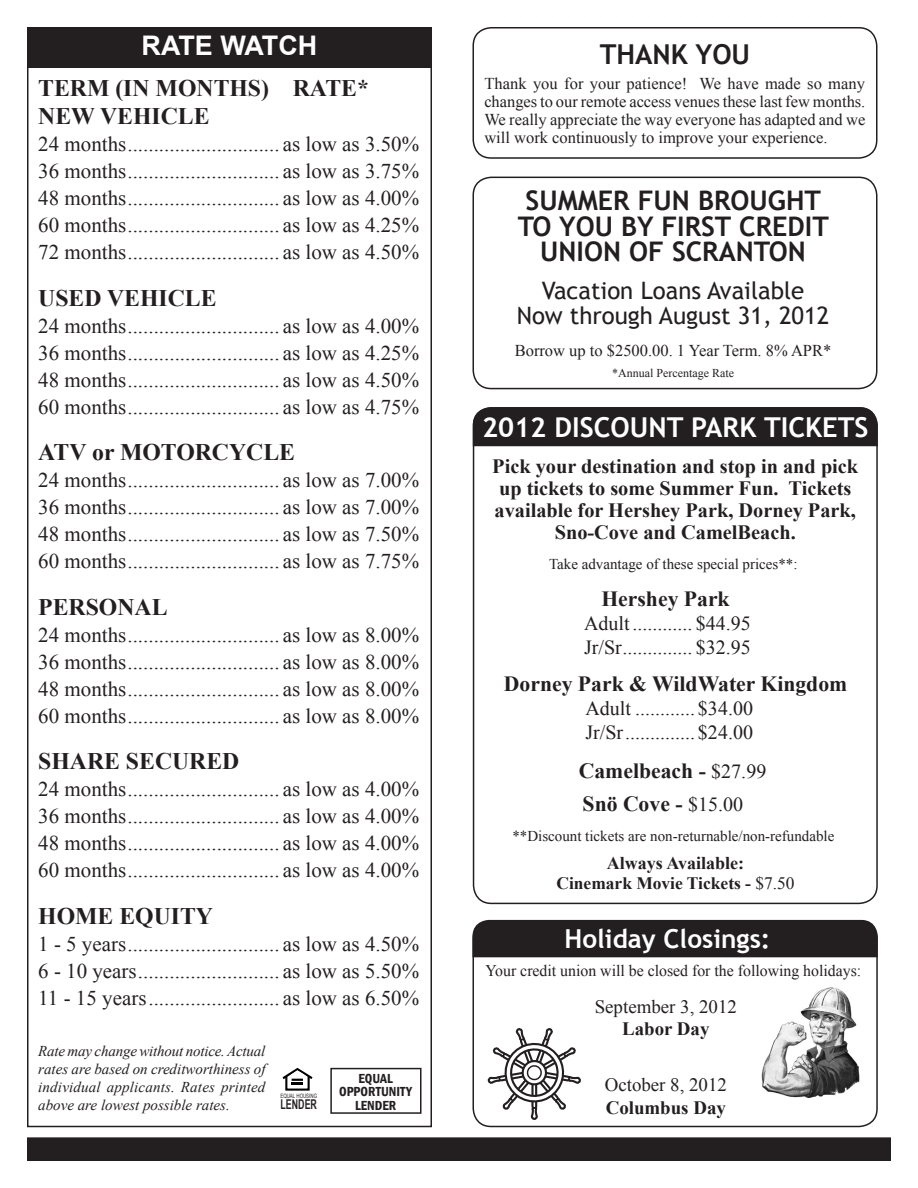
<style>
.page{position:relative;width:918px;height:1188px;background:#fff}
.page>*{position:absolute;margin:0;border:0;box-sizing:border-box;transform-origin:0 0}
.t1{font:700 27.45px "Trebuchet MS";color:#fff}
.t2{font:700 27.45px "Trebuchet MS";color:#231f20}
.t3{font:700 27px/25.5px "Trebuchet MS";color:#231f20;text-align:center}
.t4{font:700 27px "Arial";color:#fff}
.t5{font:700 26.1px "Trebuchet MS";color:#fff}
.t6{font:24px "Trebuchet MS";color:#231f20}
.t7{font:700 23.7px "Times New Roman";color:#231f20}
.t8{font:700 21.75px "Times New Roman";color:#231f20}
.t9{font:21px/27px "Times New Roman";color:#231f20}
.t10{font:700 20.25px "Times New Roman";color:#231f20}
.t11{font:19.95px "Times New Roman";color:#231f20}
.t12{font:18.9px "Times New Roman";color:#231f20}
.t13{font:700 18.9px "Times New Roman";color:#231f20}
.t14{font:700 18px "Times New Roman";color:#231f20}
.t15{font:700 17.4px "Times New Roman";color:#231f20}
.t16{font:16.5px/18px "Times New Roman";color:#231f20;text-align:justify}
.t17{font:16.2px "Times New Roman";color:#231f20}
.t18{font:italic 15px/18px "Times New Roman";color:#231f20;text-align:justify}
.t19{font:15px "Times New Roman";color:#231f20}
.t20{font:600 condensed 13.5px "Franklin Gothic";color:#231f20}
.t21{font:700 13.5px "Arial Narrow";color:#231f20;scale:.8 1}
.t22{font:12px "Times New Roman";color:#231f20}
.t23{font:6px "Arial Narrow";color:#231f20;scale:.9 1}
.s1{font-weight:400;font-size:19.95px}
.s2{font-weight:400}
</style>
<div class="page">
<div style="left:28px;top:1138px;width:862px;height:22px;background:#231f20"></div>
<div style="left:27px;top:1137px;width:864px;height:24px;border:2px solid #231f20"></div>
<div style="left:472px;top:177px;width:406px;height:212px;border:2px solid #231f20;border-radius:18px"></div>
<div style="left:472px;top:27px;width:406px;height:132px;border:2px solid #231f20;border-radius:18px"></div>
<div style="left:473px;top:407px;width:405px;height:39px;background:#231f20"></div>
<div style="left:473px;top:407px;width:405px;height:497px;border:2px solid #231f20;border-radius:18px"></div>
<div style="left:27px;top:27px;width:405px;height:41px;background:#231f20"></div>
<svg style="left:283px;top:1068px;width:30px;height:23px"></svg>
<div style="left:330px;top:1068px;width:92px;height:46px;border:2px solid #231f20"></div>
<div style="left:472px;top:920px;width:406px;height:37px;background:#231f20"></div>
<div style="left:472px;top:920px;width:406px;height:207px;border:2px solid #231f20;border-radius:18px"></div>
<svg style="left:488px;top:1028px;width:93px;height:92px"></svg>
<img style="left:761px;top:987px;width:99px;height:111px">
<p class="t4" style="left:142px;top:27px;width:177px">RATE WATCH</p>
<p class="t7" style="left:38px;top:71px;width:332px">TERM (IN MONTHS) RATE*</p>
<p class="t7" style="left:38px;top:100px;width:173px">NEW VEHICLE</p>
<p class="t9" style="left:38px;top:130px;width:382px">24 months............................. as low as 3.50%</p>
<p class="t9" style="left:38px;top:157px;width:382px">36 months............................. as low as 3.75%</p>
<p class="t9" style="left:38px;top:184px;width:382px">48 months............................. as low as 4.00%</p>
<p class="t9" style="left:38px;top:211px;width:382px">60 months............................. as low as 4.25%</p>
<p class="t9" style="left:38px;top:238px;width:382px">72 months............................. as low as 4.50%</p>
<p class="t7" style="left:38px;top:281px;width:180px">USED VEHICLE</p>
<p class="t9" style="left:38px;top:312px;width:382px">24 months............................. as low as 4.00%</p>
<p class="t9" style="left:38px;top:339px;width:382px">36 months............................. as low as 4.25%</p>
<p class="t9" style="left:38px;top:366px;width:382px">48 months............................. as low as 4.50%</p>
<p class="t9" style="left:38px;top:393px;width:382px">60 months............................. as low as 4.75%</p>
<p class="t7" style="left:38px;top:436px;width:258px">ATV or MOTORCYCLE</p>
<p class="t9" style="left:38px;top:466px;width:382px">24 months............................. as low as 7.00%</p>
<p class="t9" style="left:38px;top:493px;width:382px">36 months............................. as low as 7.00%</p>
<p class="t9" style="left:38px;top:520px;width:382px">48 months............................. as low as 7.50%<br>60 months............................. as low as 7.75%</p>
<p class="t7" style="left:38px;top:590px;width:131px">PERSONAL</p>
<p class="t9" style="left:38px;top:621px;width:382px">24 months............................. as low as 8.00%</p>
<p class="t9" style="left:38px;top:648px;width:382px">36 months............................. as low as 8.00%</p>
<p class="t9" style="left:38px;top:675px;width:382px">48 months............................. as low as 8.00%<br>60 months............................. as low as 8.00%</p>
<p class="t7" style="left:38px;top:745px;width:203px">SHARE SECURED</p>
<p class="t9" style="left:38px;top:775px;width:382px">24 months............................. as low as 4.00%</p>
<p class="t9" style="left:38px;top:802px;width:382px">36 months............................. as low as 4.00%</p>
<p class="t9" style="left:38px;top:829px;width:382px">48 months............................. as low as 4.00%<br>60 months............................. as low as 4.00%</p>
<p class="t7" style="left:38px;top:899px;width:176px">HOME EQUITY</p>
<p class="t9" style="left:38px;top:930px;width:382px">1 - 5 years............................. as low as 4.50%</p>
<p class="t9" style="left:38px;top:957px;width:382px">6 - 10 years........................... as low as 5.50%</p>
<p class="t9" style="left:38px;top:984px;width:382px">11 - 15 years......................... as low as 6.50%</p>
<p class="t18" style="left:38px;top:1042px;width:229px">Rate may change without notice. Actual rates are based on creditworthiness of individual applicants. Rates printed above are lowest possible rates.</p>
<p class="t23" style="left:280px;top:1091px;width:42px">EQUAL HOUSING</p>
<p class="t21" style="left:281px;top:1094px;width:47px">LENDER</p>
<p class="t20" style="left:358px;top:1069px;width:36px">EQUAL</p>
<p class="t20" style="left:339px;top:1083px;width:74px">OPPORTUNITY</p>
<p class="t20" style="left:355px;top:1096px;width:43px">LENDER</p>
<p class="t2" style="left:600px;top:37px;width:152px">THANK YOU</p>
<p class="t16" style="left:484px;top:74px;width:382px">Thank you for your patience! We have made so many changes to our remote access venues these last few months.<br>We really appreciate the way everyone has adapted and we will work continuously to improve your experience.</p>
<p class="t3" style="left:526px;top:188px;width:297px">SUMMER FUN BROUGHT</p>
<p class="t3" style="left:518px;top:213px;width:313px">TO YOU BY FIRST CREDIT<br>UNION OF SCRANTON</p>
<p class="t6" style="left:542px;top:276px;width:264px">Vacation Loans Available</p>
<p class="t6" style="left:517px;top:301px;width:314px">Now through August 31, 2012</p>
<p class="t16" style="left:515px;top:341px;width:318px">Borrow up to $2500.00. 1 Year Term. 8% APR*</p>
<p class="t22" style="left:612px;top:364px;width:123px">*Annual Percentage Rate</p>
<p class="t1" style="left:482px;top:411px;width:388px">2012 DISCOUNT PARK TICKETS</p>
<p class="t10" style="left:492px;top:452px;width:367px">Pick your destination and stop in and pick</p>
<p class="t10" style="left:499px;top:474px;width:354px">up tickets to some Summer Fun. Tickets</p>
<p class="t10" style="left:495px;top:496px;width:363px">available for Hershey Park, Dorney Park,</p>
<p class="t10" style="left:555px;top:518px;width:242px">Sno-Cove and CamelBeach.</p>
<p class="t19" style="left:549px;top:554px;width:250px">Take advantage of these special prices**:</p>
<p class="t8" style="left:601px;top:584px;width:130px">Hershey Park</p>
<p class="t11" style="left:584px;top:610px;width:168px">Adult ............ $44.95</p>
<p class="t11" style="left:584px;top:634px;width:168px">Jr/Sr.............. $32.95</p>
<p class="t8" style="left:504px;top:668px;width:345px">Dorney Park &amp; WildWater Kingdom</p>
<p class="t11" style="left:585px;top:695px;width:169px">Adult ............ $34.00</p>
<p class="t11" style="left:585px;top:719px;width:169px">Jr/Sr.............. $24.00</p>
<p class="t8" style="left:579px;top:756px;width:189px">Camelbeach - <span class="s1">$27.99</span></p>
<p class="t8" style="left:583px;top:788px;width:162px">Snö Cove - <span class="s1">$15.00</span></p>
<p class="t19" style="left:512px;top:826px;width:324px">**Discount tickets are non-returnable/non-refundable</p>
<p class="t14" style="left:607px;top:851px;width:139px">Always Available:</p>
<p class="t15" style="left:556px;top:871px;width:240px">Cinemark Movie Tickets - <span class="s2">$7.50</span></p>
<p class="t5" style="left:565px;top:923px;width:207px">Holiday Closings:</p>
<p class="t17" style="left:485px;top:960px;width:377px">Your credit union will be closed for the following holidays:</p>
<p class="t12" style="left:595px;top:994px;width:144px">September 3, 2012</p>
<p class="t13" style="left:622px;top:1016px;width:89px">Labor Day</p>
<p class="t12" style="left:605px;top:1072px;width:124px">October 8, 2012</p>
<p class="t13" style="left:606px;top:1095px;width:122px">Columbus Day</p>
</div>
